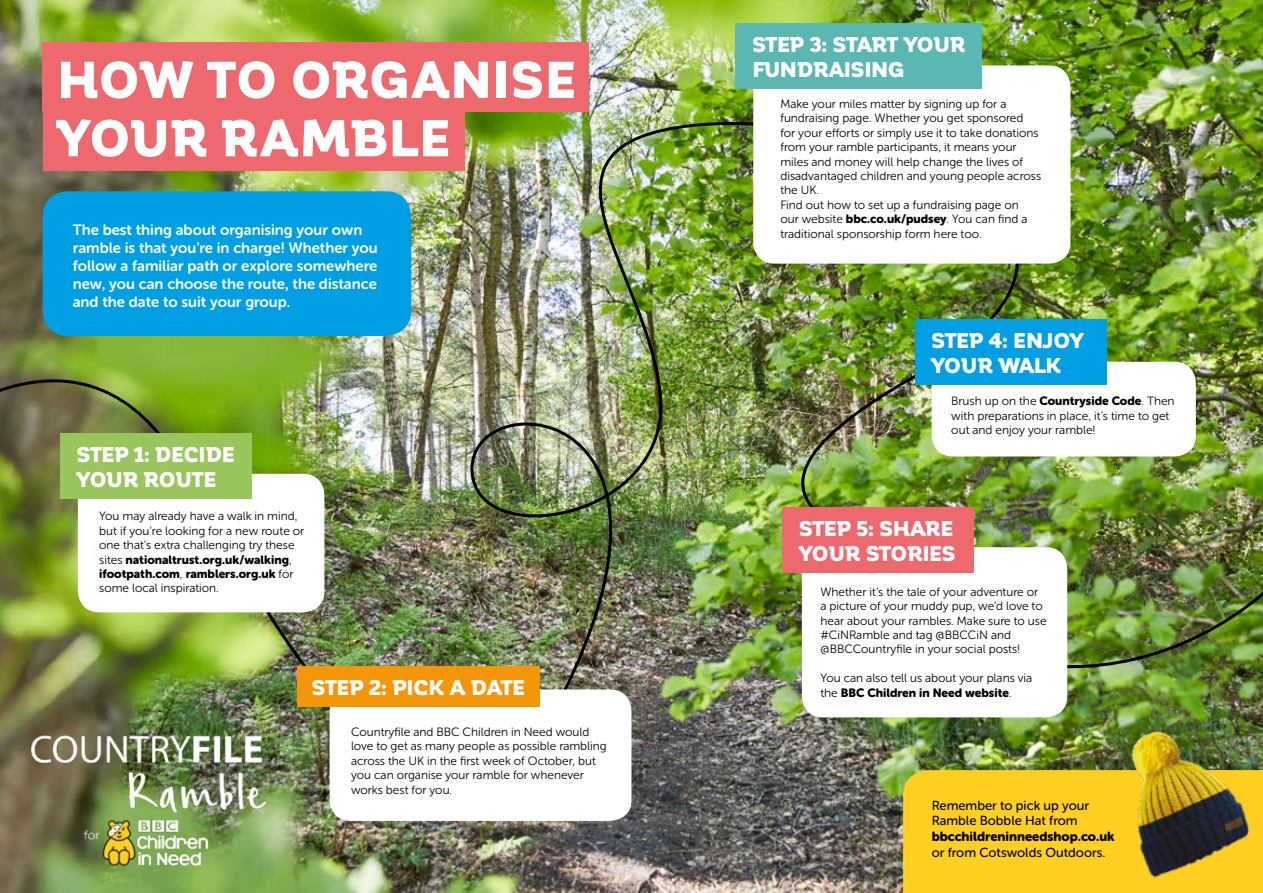
<style>
.page{position:relative;width:1263px;height:893px;background:#fff}
.page>*{position:absolute;margin:0;border:0;box-sizing:border-box;transform-origin:0 0}
.t1{font:900 51px/58.3px "Corporative";letter-spacing:.01em;color:#fff}
.t2{font:900 21px/25.2px "Corporative";letter-spacing:-.01em;color:#fff}
.t3{font:700 15px/18px "Ursa Sans";color:#fff}
.t4{font:13.05px/15.6px "Ursa Sans";color:#000}
.t5{font:900 13.05px "Ursa Sans";color:#000}
.t6{font:300 12px/14.4px "Ursa Sans";color:#000}
.s1{font-weight:900}
</style>
<div class="page">
<img style="left:0;top:0;width:1263px;height:103px">
<div style="left:43px;top:43px;width:546px;height:69px;background:#ed696e"></div>
<img style="left:0;top:103px;width:1263px;height:790px">
<div style="left:78px;top:474px;width:246px;height:138px;background:#fff;border-radius:21px"></div>
<div style="left:60px;top:433px;width:192px;height:65px;background:#99c55d"></div>
<div style="left:330px;top:689px;width:301px;height:132px;background:#fff;border-radius:21px"></div>
<div style="left:297px;top:666px;width:243px;height:41px;background:#f4960a"></div>
<div style="left:43px;top:191px;width:368px;height:145px;background:#009fe3;border-radius:26px"></div>
<div style="left:903px;top:770px;width:174px;height:123px;background:#ffcf21"></div>
<img style="left:32px;top:735px;width:236px;height:133px">
<div style="left:802px;top:547px;width:265px;height:170px;background:#fff;border-radius:21px"></div>
<div style="left:782px;top:507px;width:192px;height:66px;background:#ed696e"></div>
<div style="left:753px;top:65px;width:317px;height:199px;background:#fff;border-radius:21px"></div>
<div style="left:736px;top:23px;width:246px;height:66px;background:#5ab7b2"></div>
<div style="left:932px;top:362px;width:264px;height:94px;background:#fff;border-radius:21px"></div>
<div style="left:915px;top:319px;width:191px;height:66px;background:#009fe3"></div>
<img style="left:1077px;top:711px;width:186px;height:182px">
<h1 class="t1" style="left:57px;top:52px;width:519px">HOW TO ORGANISE<br>YOUR RAMBLE</h1>
<p class="t3" style="left:73px;top:220px;width:307px">The best thing about organising your own ramble is that you’re in charge! Whether you follow a familiar path or explore somewhere new, you can choose the route, the distance and the date to suit your group.</p>
<h2 class="t2" style="left:77px;top:442px;width:159px">STEP 1: DECIDE<br>YOUR ROUTE</h2>
<p class="t6" style="left:99px;top:509px;width:207px">You may already have a walk in mind, but if you’re looking for a new route or one that’s extra challenging try these sites <span class="s1">nationaltrust.org.uk/walking</span>, <span class="s1">ifootpath.com</span>, <span class="s1">ramblers.org.uk</span> for some local inspiration.</p>
<h2 class="t2" style="left:312px;top:675px;width:214px">STEP 2: PICK A DATE</h2>
<p class="t6" style="left:351px;top:725px;width:257px">Countryfile and BBC Children in Need would love to get as many people as possible rambling across the UK in the first week of October, but you can organise your ramble for whenever works best for you.</p>
<h2 class="t2" style="left:752px;top:32px;width:214px">STEP 3: START YOUR<br>FUNDRAISING</h2>
<p class="t6" style="left:780px;top:97px;width:262px">Make your miles matter by signing up for a fundraising page. Whether you get sponsored for your efforts or simply use it to take donations from your ramble participants, it means your miles and money will help change the lives of disadvantaged children and young people across the UK.<br>Find out how to set up a fundraising page on<br>our website <span class="s1">bbc.co.uk/pudsey</span>. You can find a traditional sponsorship form here too.</p>
<h2 class="t2" style="left:931px;top:328px;width:154px">STEP 4: ENJOY<br>YOUR WALK</h2>
<p class="t6" style="left:951px;top:394px;width:225px">Brush up on the <span class="s1">Countryside Code</span>. Then with preparations in place, it’s time to get out and enjoy your ramble!</p>
<h2 class="t2" style="left:799px;top:516px;width:158px">STEP 5: SHARE<br>YOUR STORIES</h2>
<p class="t6" style="left:820px;top:584px;width:228px">Whether it’s the tale of your adventure or a picture of your muddy pup, we’d love to hear about your rambles. Make sure to use #CiNRamble and tag @BBCCiN and @BBCCountryfile in your social posts!</p>
<p class="t6" style="left:820px;top:671px;width:213px">You can also tell us about your plans via the <span class="s1">BBC Children in Need website</span>.</p>
<p class="t4" style="left:932px;top:797px;width:159px">Remember to pick up your<br>Ramble Bobble Hat from</p>
<p class="t5" style="left:932px;top:829px;width:185px">bbcchildreninneedshop.co.uk</p>
<p class="t4" style="left:932px;top:844px;width:175px">or from Cotswolds Outdoors.</p>
</div>
